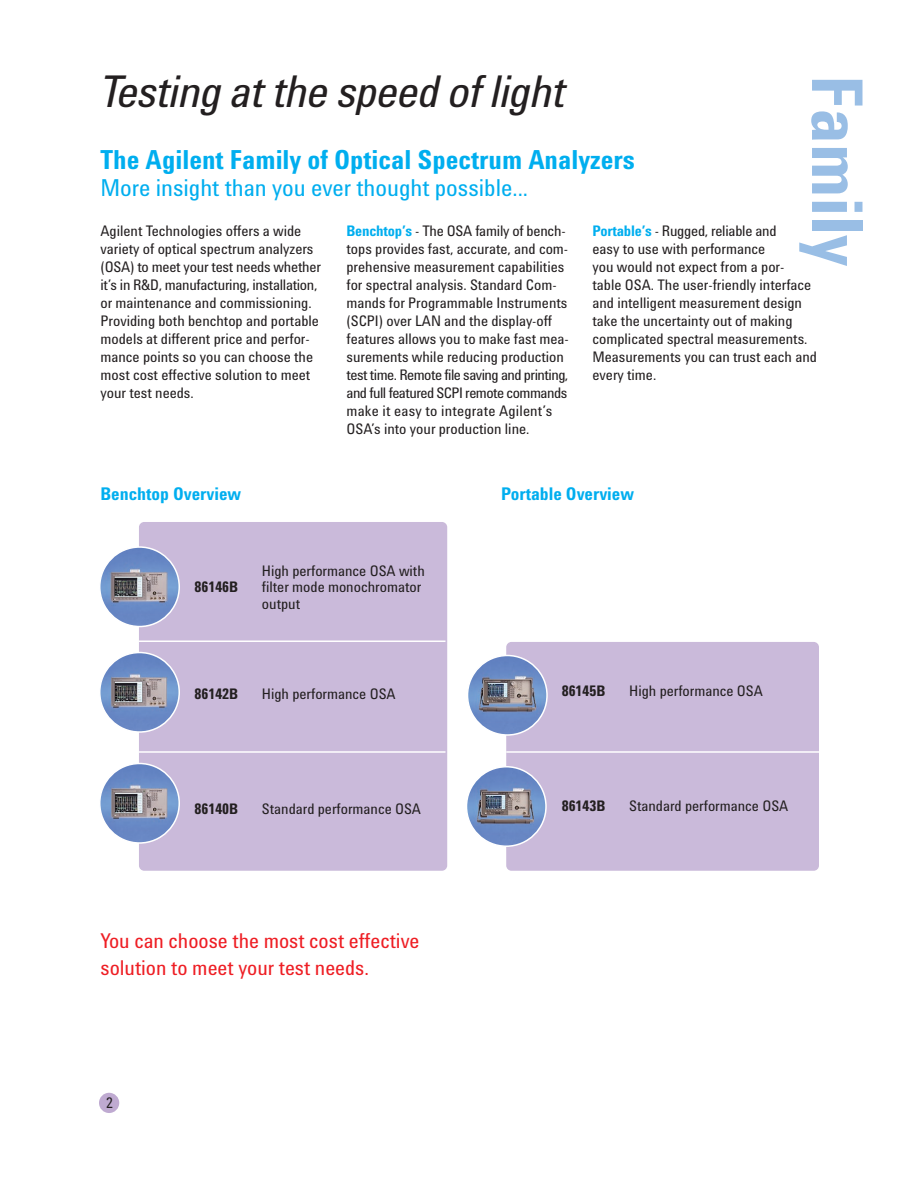
<style>
.page{position:relative;width:918px;height:1188px;background:#fff}
.page>*{position:absolute;margin:0;border:0;box-sizing:border-box;transform-origin:0 0}
.t1{font:700 72px "Agilent Cond";color:#99bee5}
.t2{font:italic 45px "Agilent Cond";letter-spacing:-.015em;color:#231f20}
.t3{font:700 27px "Agilent Cond";color:#00aeef}
.t4{font:24px "Agilent Cond";color:#00aeef}
.t5{font:21px/27px "Agilent Cond";color:#ee1e24}
.t6{font:700 18px "Agilent Cond";color:#00aeef}
.t7{font:15px/18px "Agilent Cond";color:#231f20}
.t8{font:700 15px "Agilent Cond";color:#231f20}
.s1{font-weight:700;color:#00aeef}
</style>
<div class="page">
<div style="left:139px;top:522px;width:308px;height:349px;background:#cabada;border-radius:5px"></div>
<div style="left:506px;top:642px;width:313px;height:229px;background:#cabada;border-radius:5px"></div>
<svg style="left:100px;top:546px;width:80px;height:81px"></svg>
<svg style="left:100px;top:652px;width:80px;height:81px"></svg>
<svg style="left:100px;top:763px;width:80px;height:81px"></svg>
<svg style="left:468px;top:655px;width:80px;height:81px"></svg>
<svg style="left:467px;top:766px;width:80px;height:81px"></svg>
<div style="left:99px;top:1093px;width:20px;height:20px;background:#bfaad1;border-radius:50%"></div>
<hr style="left:506px;top:751px;width:313px;height:2px;background:#fff">
<hr style="left:139px;top:640px;width:307px;height:2px;background:#fff">
<hr style="left:139px;top:751px;width:307px;height:2px;background:#fff">
<h2 class="t2" style="left:100px;top:74px;width:467px">Testing at the speed of light</h2>
<h1 class="t1" style="left:864px;top:75px;width:193px;rotate:90deg">Family</h1>
<h3 class="t3" style="left:100px;top:150px;width:536px">The Agilent Family of Optical Spectrum Analyzers</h3>
<h3 class="t4" style="left:100px;top:179px;width:429px">More insight than you ever thought possible...</h3>
<p class="t7" style="left:100px;top:222px;width:222px">Agilent Technologies offers a wide variety of optical spectrum analyzers (OSA) to meet your test needs whether it’s in R&amp;D, manufacturing, installation, or maintenance and commissioning.<br>Providing both benchtop and portable models at different price and perfor&shy;mance points so you can choose the most cost effective solution to meet your test needs.</p>
<p class="t7" style="left:346px;top:222px;width:224px"><span class="s1">Benchtop’s</span> - The OSA family of bench&shy;tops provides fast, accurate, and com&shy;prehensive measurement capabilities for spectral analysis. Standard Com&shy;mands for Programmable Instruments (SCPI) over LAN and the display-off features allows you to make fast mea&shy;surements while reducing production test time. Remote file saving and printing, and full featured SCPI remote commands make it easy to integrate Agilent’s OSA’s into your production line.</p>
<p class="t7" style="left:592px;top:222px;width:226px"><span class="s1">Portable’s</span> - Rugged, reliable and<br>easy to use with performance<br>you would not expect from a por&shy;table OSA. The user-friendly interface and intelligent measurement design take the uncertainty out of making complicated spectral measurements.<br>Measurements you can trust each and every time.</p>
<p class="t6" style="left:100px;top:487px;width:142px">Benchtop Overview</p>
<p class="t6" style="left:501px;top:487px;width:135px">Portable Overview</p>
<p class="t7" style="left:262px;top:563px;width:164px">High performance OSA with</p>
<p class="t8" style="left:194px;top:582px;width:45px">86146B</p>
<p class="t7" style="left:262px;top:580px;width:161px;line-height:16.5px">filter mode monochromator output</p>
<p class="t8" style="left:194px;top:688px;width:45px">86142B</p>
<p class="t7" style="left:262px;top:686px;width:135px">High performance OSA</p>
<p class="t8" style="left:194px;top:804px;width:45px">86140B</p>
<p class="t7" style="left:262px;top:801px;width:161px">Standard performance OSA</p>
<h3 class="t5" style="left:100px;top:929px;width:321px">You can choose the most cost effective solution to meet your test needs.</h3>
<p class="t7" style="left:106px;top:1095px;width:8px">2</p>
<p class="t8" style="left:562px;top:685px;width:45px">86145B</p>
<p class="t7" style="left:629px;top:683px;width:135px">High performance OSA</p>
<p class="t8" style="left:562px;top:801px;width:45px">86143B</p>
<p class="t7" style="left:629px;top:798px;width:161px">Standard performance OSA</p>
</div>
